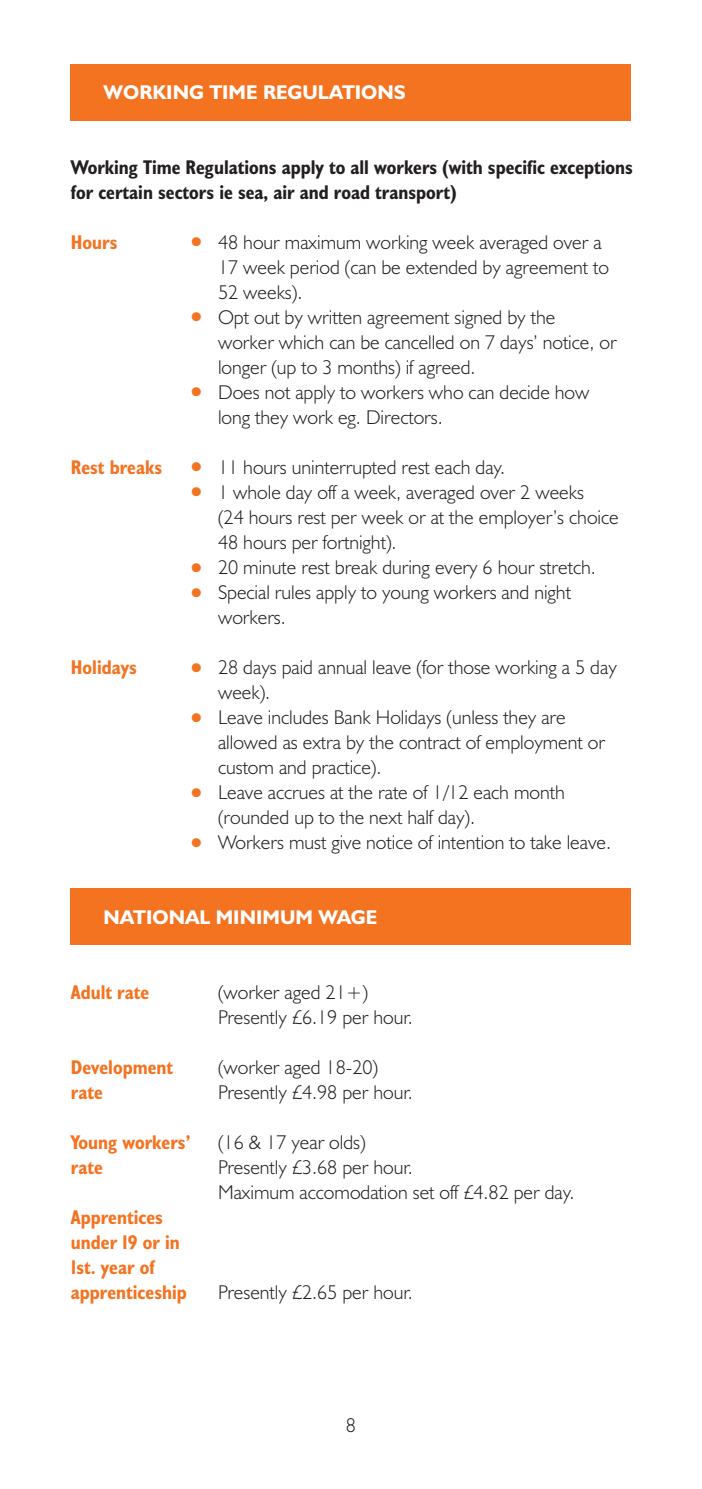
<style>
.page{position:relative;width:702px;height:1489px;background:#fff}
.page>*{position:absolute;margin:0;border:0;box-sizing:border-box;transform-origin:0 0}
.t1{font:300 20px/25px "Humanist 521 BT";color:#231f20}
.t2{font:700 condensed 20px/25px "Humanist 521 BT";color:#f47321}
.t3{font:700 condensed 20px/25px "Humanist 521 BT";color:#231f20}
.t4{font:700 20px "Humanist 521 BT";color:#fff}
.s1{color:#f47321}
</style>
<div class="page">
<div style="left:70px;top:887px;width:560px;height:57px;background:#f47321"></div>
<div style="left:71px;top:64px;width:560px;height:56px;background:#f47321"></div>
<p class="t4" style="left:104px;top:85px;width:304px">WORKING TIME REGULATIONS</p>
<p class="t3" style="left:71px;top:157px;width:563px">Working Time Regulations apply to all workers (with specific exceptions for certain sectors ie sea, air and road transport)</p>
<p class="t2" style="left:71px;top:232px;width:48px">Hours</p>
<p class="t1" style="left:218px;top:232px;width:392px;text-indent:-27px"><span class="s1">●</span> 48 hour maximum working week averaged over a<br>17 week period (can be extended by agreement to<br>52 weeks).</p>
<p class="t1" style="left:218px;top:307px;width:400px;text-indent:-27px"><span class="s1">●</span> Opt out by written agreement signed by the<br>worker which can be cancelled on 7 days’ notice, or longer (up to 3 months) if agreed.</p>
<p class="t1" style="left:218px;top:382px;width:373px;text-indent:-27px"><span class="s1">●</span> Does not apply to workers who can decide how long they work eg. Directors.</p>
<p class="t2" style="left:71px;top:457px;width:93px">Rest breaks</p>
<p class="t1" style="left:191px;top:457px;width:315px"><span class="s1">●</span> 11 hours uninterrupted rest each day.</p>
<p class="t1" style="left:218px;top:482px;width:402px;text-indent:-27px"><span class="s1">●</span> 1 whole day off a week, averaged over 2 weeks<br>(24 hours rest per week or at the employer’s choice<br>48 hours per fortnight).</p>
<p class="t1" style="left:191px;top:557px;width:406px"><span class="s1">●</span> 20 minute rest break during every 6 hour stretch.</p>
<p class="t1" style="left:218px;top:582px;width:354px;text-indent:-27px"><span class="s1">●</span> Special rules apply to young workers and night workers.</p>
<p class="t2" style="left:71px;top:657px;width:67px">Holidays</p>
<p class="t1" style="left:218px;top:657px;width:400px;text-indent:-27px"><span class="s1">●</span> 28 days paid annual leave (for those working a 5 day week).</p>
<p class="t1" style="left:218px;top:707px;width:388px;text-indent:-27px"><span class="s1">●</span> Leave includes Bank Holidays (unless they are allowed as extra by the contract of employment or custom and practice).</p>
<p class="t1" style="left:218px;top:782px;width:348px;text-indent:-27px"><span class="s1">●</span> Leave accrues at the rate of 1/12 each month (rounded up to the next half day).</p>
<p class="t1" style="left:191px;top:832px;width:421px"><span class="s1">●</span> Workers must give notice of intention to take leave.</p>
<p class="t4" style="left:104px;top:910px;width:275px">NATIONAL MINIMUM WAGE</p>
<p class="t2" style="left:71px;top:982px;width:80px">Adult rate</p>
<p class="t1" style="left:218px;top:982px;width:196px">(worker aged 21+)<br>Presently £6.19 per hour.</p>
<p class="t2" style="left:71px;top:1057px;width:104px">Development</p>
<p class="t1" style="left:218px;top:1057px;width:162px">(worker aged 18-20)</p>
<p class="t2" style="left:71px;top:1082px;width:33px">rate</p>
<p class="t1" style="left:218px;top:1082px;width:196px">Presently £4.98 per hour.</p>
<p class="t2" style="left:71px;top:1132px;width:121px">Young workers’</p>
<p class="t1" style="left:218px;top:1132px;width:149px">(16 &amp; 17 year olds)</p>
<p class="t2" style="left:71px;top:1157px;width:33px">rate</p>
<p class="t1" style="left:218px;top:1157px;width:358px">Presently £3.68 per hour.<br>Maximum accomodation set off £4.82 per day.</p>
<p class="t2" style="left:71px;top:1207px;width:117px">Apprentices under 19 or in<br>1st. year of apprenticeship</p>
<p class="t1" style="left:218px;top:1282px;width:196px">Presently £2.65 per hour.</p>
<p class="t1" style="left:346px;top:1414px;width:12px">8</p>
</div>
